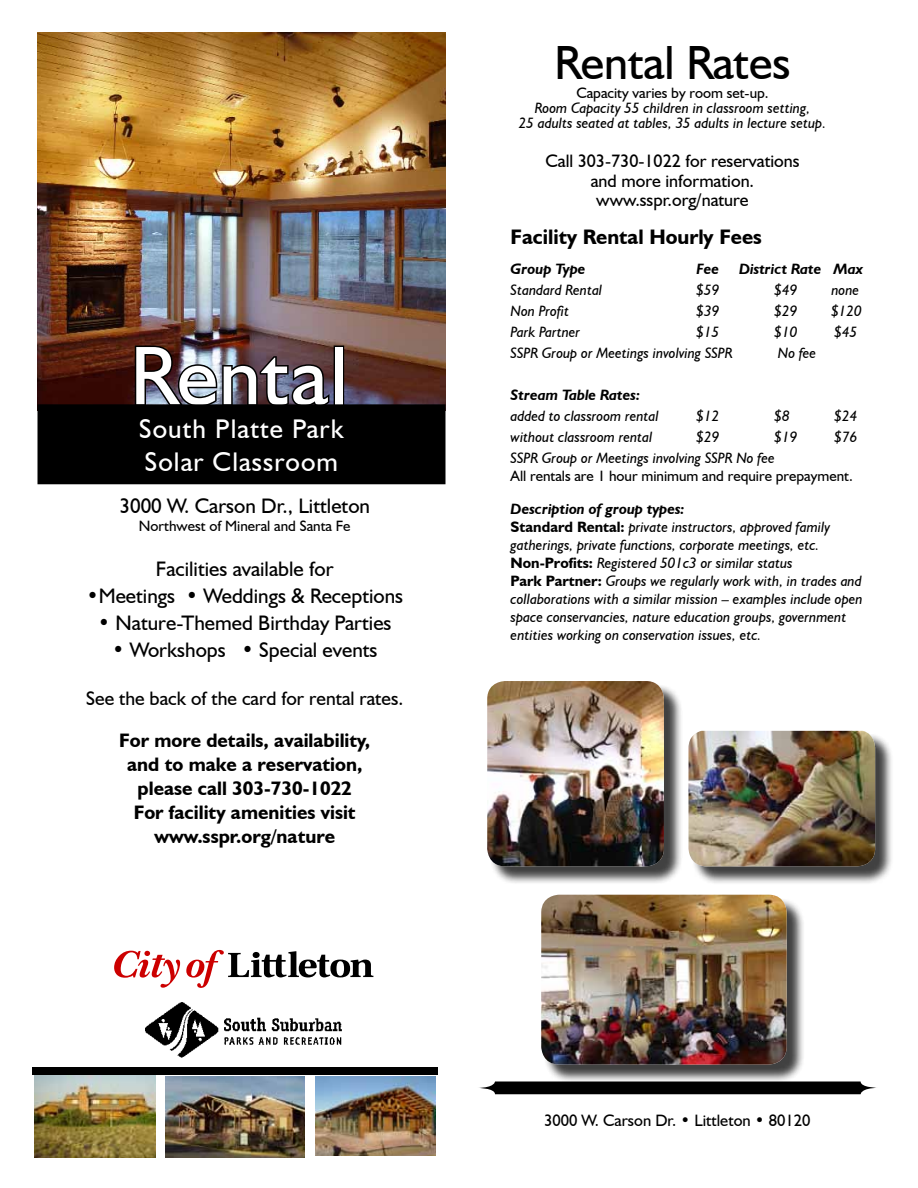
<style>
.page{position:relative;width:918px;height:1188px;background:#fff}
.page>*{position:absolute;margin:0;border:0;box-sizing:border-box;transform-origin:0 0}
.t1{font:84px "Humanist 521 BT";letter-spacing:.01em;color:#fff}
.t2{font:48px "Humanist 521 BT";color:#000}
.t3{font:27px/32.4px "Humanist 521 BT";letter-spacing:.04em;color:#fff}
.t4{font:21px "Humanist 521 BT";color:#000}
.t5{font:700 21px "Humanist 521 BT";color:#000}
.t6{font:700 19.5px/24px "Humanist 521 BT";color:#000;text-align:center}
.t7{font:19.5px "Humanist 521 BT";color:#000}
.t8{font:18px/19.5px "Humanist 521 BT";color:#000;text-align:center}
.t9{font:16.5px "Humanist 521 BT";color:#000}
.t10{font:italic 15px/18px "Humanist 521 BT";color:#000}
.t11{font:15px "Humanist 521 BT";color:#000}
.t12{font:italic 700 15px "Humanist 521 BT";color:#000}
.s1{font-weight:700}
.s2{font-weight:700;font-style:normal}
</style>
<div class="page">
<div style="left:479px;top:1082px;width:397px;height:12px;background:#000"></div>
<div style="left:489px;top:683px;width:194px;height:202px;background:#000;opacity:.75"></div>
<img style="left:487px;top:681px;width:177px;height:185px">
<div style="left:691px;top:732px;width:203px;height:153px;background:#000;opacity:.75"></div>
<img style="left:688px;top:731px;width:187px;height:135px">
<div style="left:543px;top:897px;width:262px;height:186px;background:#000;opacity:.75"></div>
<img style="left:541px;top:895px;width:246px;height:170px">
<img style="left:38px;top:33px;width:408px;height:371px">
<img style="left:133px;top:344px;width:198px;height:60px">
<div style="left:334px;top:346px;width:10px;height:60px;border:3px solid #000"></div>
<div style="left:38px;top:405px;width:407px;height:79px;background:#000"></div>
<div style="left:38px;top:404px;width:408px;height:80px;border:2px solid #000"></div>
<img style="left:145px;top:1002px;width:197px;height:56px">
<div style="left:32px;top:1067px;width:405px;height:8px;background:#000"></div>
<img style="left:34px;top:1076px;width:121px;height:81px">
<img style="left:165px;top:1076px;width:139px;height:81px">
<img style="left:316px;top:1076px;width:120px;height:80px">
<svg style="left:186px;top:950px;width:187px;height:37px"></svg>
<svg style="left:114px;top:951px;width:66px;height:36px"></svg>
<h1 class="t1" style="left:130px;top:324px;width:219px">Rental</h1>
<h3 class="t3" style="left:139px;top:412px;width:206px">South Platte Park<br>Solar Classroom</h3>
<h3 class="t4" style="left:119px;top:493px;width:252px">3000 W. Carson Dr., Littleton</h3>
<p class="t11" style="left:139px;top:517px;width:213px">Northwest of Mineral and Santa Fe</p>
<h3 class="t4" style="left:156px;top:556px;width:179px">Facilities available for</h3>
<h3 class="t4" style="left:86px;top:583px;width:318px">•Meetings • Weddings &amp; Receptions</h3>
<h3 class="t4" style="left:98px;top:610px;width:295px">• Nature-Themed Birthday Parties</h3>
<h3 class="t4" style="left:112px;top:637px;width:267px">• Workshops • Special events</h3>
<h3 class="t7" style="left:86px;top:686px;width:319px">See the back of the card for rental rates.</h3>
<h3 class="t6" style="left:119px;top:728px;width:252px">For more details, availability, and to make a reservation, please call 303-730-1022<br>For facility amenities visit www.sspr.org/nature</h3>
<h2 class="t2" style="left:554px;top:33px;width:238px">Rental Rates</h2>
<p class="t11" style="left:576px;top:84px;width:194px">Capacity varies by room set-up.</p>
<p class="t10" style="left:519px;top:100px;width:309px;line-height:15px;text-align:center">Room Capacity 55 children in classroom setting,<br>25 adults seated at tables, 35 adults in lecture setup.</p>
<p class="t8" style="left:545px;top:151px;width:256px">Call 303-730-1022 for reservations and more information. www.sspr.org/nature</p>
<h3 class="t5" style="left:511px;top:223px;width:253px">Facility Rental Hourly Fees</h3>
<p class="t12" style="left:511px;top:259px;width:76px">Group Type</p>
<p class="t12" style="left:697px;top:259px;width:24px">Fee</p>
<p class="t12" style="left:739px;top:259px;width:125px">District Rate Max</p>
<p class="t10" style="left:511px;top:280px;width:93px">Standard Rental</p>
<p class="t10" style="left:697px;top:280px;width:24px">$59</p>
<p class="t10" style="left:775px;top:280px;width:24px">$49</p>
<p class="t10" style="left:831px;top:280px;width:29px">none</p>
<p class="t10" style="left:511px;top:301px;width:60px">Non Profit</p>
<p class="t10" style="left:697px;top:301px;width:24px">$39</p>
<p class="t10" style="left:775px;top:301px;width:24px">$29</p>
<p class="t10" style="left:831px;top:301px;width:32px">$120</p>
<p class="t10" style="left:511px;top:322px;width:71px">Park Partner</p>
<p class="t10" style="left:697px;top:322px;width:24px">$15</p>
<p class="t10" style="left:775px;top:322px;width:24px">$10</p>
<p class="t10" style="left:835px;top:322px;width:24px">$45</p>
<p class="t10" style="left:511px;top:343px;width:223px">SSPR Group or Meetings involving SSPR</p>
<p class="t10" style="left:778px;top:343px;width:40px">No fee</p>
<p class="t12" style="left:511px;top:385px;width:131px">Stream Table Rates:</p>
<p class="t10" style="left:511px;top:406px;width:150px">added to classroom rental</p>
<p class="t10" style="left:697px;top:406px;width:24px">$12</p>
<p class="t10" style="left:775px;top:406px;width:17px">$8</p>
<p class="t10" style="left:835px;top:406px;width:24px">$24</p>
<p class="t10" style="left:511px;top:427px;width:143px">without classroom rental</p>
<p class="t10" style="left:697px;top:427px;width:24px">$29</p>
<p class="t10" style="left:775px;top:427px;width:24px">$19</p>
<p class="t10" style="left:835px;top:427px;width:24px">$76</p>
<p class="t10" style="left:511px;top:448px;width:266px">SSPR Group or Meetings involving SSPR No fee</p>
<p class="t11" style="left:511px;top:466px;width:344px">All rentals are 1 hour minimum and require prepayment.</p>
<p class="t10" style="left:511px;top:499px;width:354px"><span class="s1">Description of group types:<br></span><span class="s2">Standard Rental:</span> private instructors, approved family gatherings, private functions, corporate meetings, etc.<br><span class="s2">Non-Profits:</span> Registered 501c3 or similar status<br><span class="s2">Park Partner:</span> Groups we regularly work with, in trades and collaborations with a similar mission – examples include open space conservancies, nature education groups, government entities working on conservation issues, etc.</p>
<p class="t9" style="left:544px;top:1110px;width:268px">3000 W. Carson Dr. • Littleton • 80120</p>
</div>
